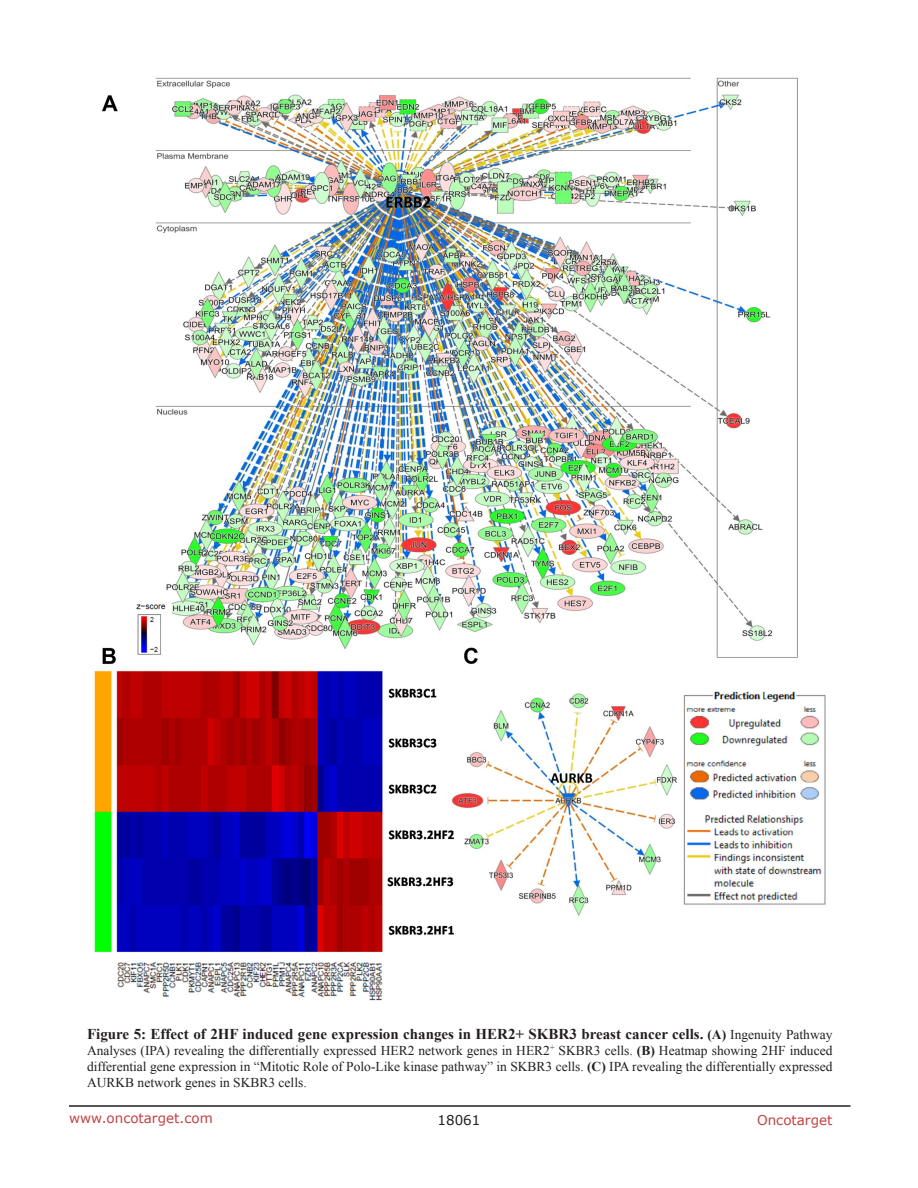
<style>
.page{position:relative;width:918px;height:1188px;background:#fff}
.page>*{position:absolute;margin:0;border:0;box-sizing:border-box;transform-origin:0 0}
.t1{font:700 15px "Times New Roman";color:#231f20}
.t2{font:13.5px/16.2px "Times New Roman";color:#231f20;text-align:justify}
.t3{font:13.5px "Verdana";color:#c24141}
.t4{font:13.5px "Verdana";color:#231f20}
.s1{font-size:13.5px}
.s2{font-weight:400;font-size:13.5px}
.s3{font-weight:700}
</style>
<div class="page">
<hr style="left:69px;top:1105px;width:781px;height:2px;background:#231f20">
<img style="left:94px;top:77px;width:732px;height:924px">
<p class="t1" style="left:87px;top:1023px;width:747px">Figure 5: Effect of 2HF induced gene expression changes in HER2+ SKBR3 breast cancer cells. <span class="s1">(A)</span> <span class="s2">Ingenuity Pathway</span></p>
<p class="t2" style="left:87px;top:1042px;width:747px">Analyses (IPA) revealing the differentially expressed HER2 network genes in HER2<sup>+</sup> SKBR3 cells. <span class="s3">(B)</span> Heatmap showing 2HF induced differential gene expression in “Mitotic Role of Polo-Like kinase pathway” in SKBR3 cells. <span class="s3">(C)</span> IPA revealing the differentially expressed AURKB network genes in SKBR3 cells.</p>
<p class="t3" style="left:69px;top:1109px;width:145px">www.oncotarget.com</p>
<p class="t4" style="left:438px;top:1111px;width:44px">18061</p>
<p class="t3" style="left:757px;top:1111px;width:77px">Oncotarget</p>
</div>
